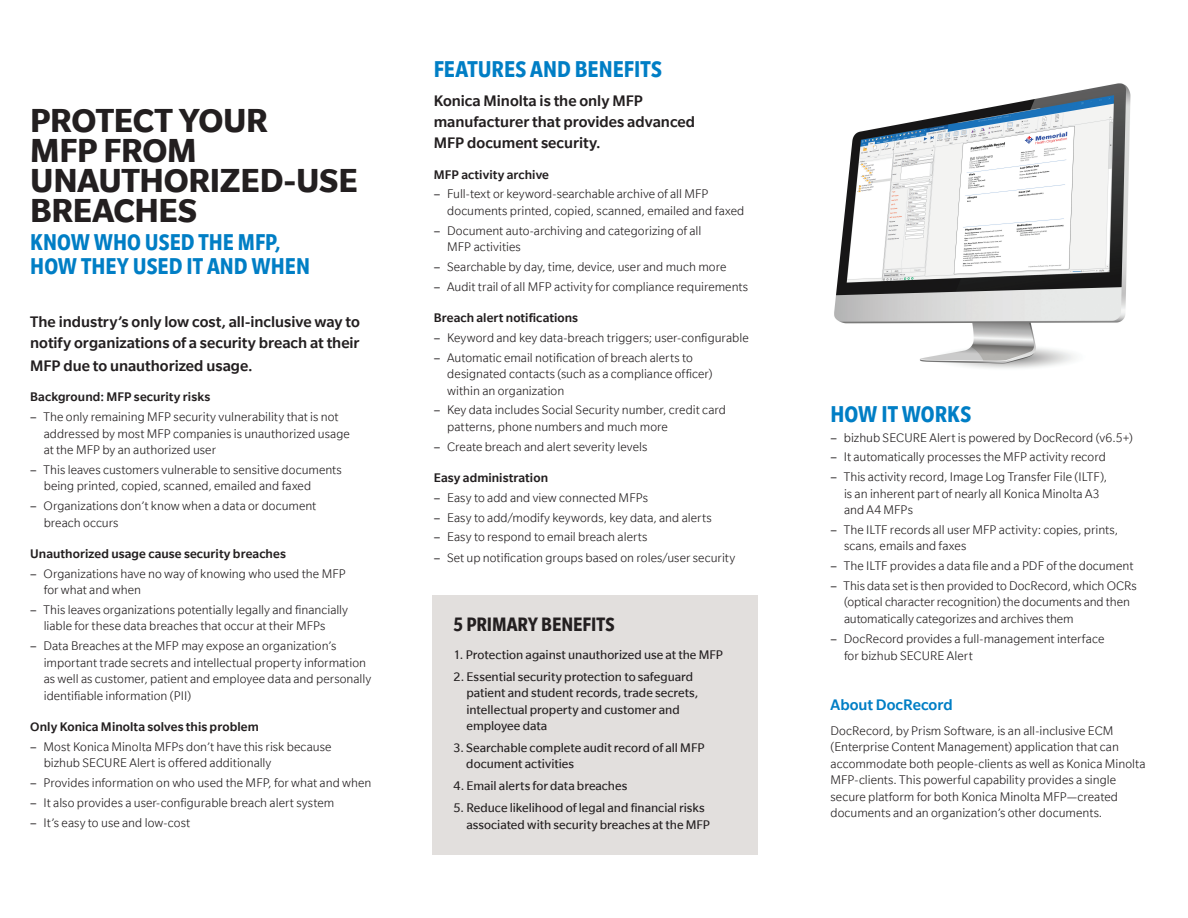
<style>
.page{position:relative;width:1188px;height:918px;background:#fff}
.page>*{position:absolute;margin:0;border:0;box-sizing:border-box;transform-origin:0 0}
.t1{font:700 36px/30px "Slate";letter-spacing:-.01em;color:#231f20}
.t2{font:700 condensed 24.75px/24px "Slate";color:#007ec5}
.t3{font:700 condensed 21px "Slate";color:#231f20}
.t4{font:500 16.5px/21px "Slate";color:#231f20}
.t5{font:500 16.5px "Slate";color:#007ec5}
.t6{font:300 13.5px/16.5px "Slate";color:#231f20}
.t7{font:13.5px/16.5px "Slate";color:#231f20}
.t8{font:500 13.5px "Slate";letter-spacing:.005em;color:#231f20}
.s1{font-weight:400}
</style>
<div class="page">
<img style="left:834px;top:83px;width:297px;height:286px">
<div style="left:432px;top:595px;width:325px;height:259px;background:#e2dfdd"></div>
<h1 class="t1" style="left:30px;top:105px;width:329px">PROTECT YOUR<br>MFP FROM<br>UNAUTHORIZED-USE<br>BREACHES</h1>
<h2 class="t2" style="left:30px;top:230px;width:281px">KNOW WHO USED THE MFP,<br>HOW THEY USED IT AND WHEN</h2>
<p class="t4" style="left:30px;top:311px;width:331px">The industry’s only low cost, all-inclusive way to notify organizations of a security breach at their</p>
<p class="t4" style="left:30px;top:355px;width:224px">MFP due to unauthorized usage.</p>
<p class="t8" style="left:30px;top:390px;width:182px">Background: MFP security risks</p>
<p class="t6" style="left:44px;top:408px;width:308px;text-indent:-14px"><span class="s1">–</span> The only remaining MFP security vulnerability that is not addressed by most MFP companies is unauthorized usage at the MFP by an authorized user</p>
<p class="t6" style="left:44px;top:461px;width:300px;text-indent:-14px"><span class="s1">–</span> This leaves customers vulnerable to sensitive documents being printed, copied, scanned, emailed and faxed</p>
<p class="t6" style="left:44px;top:497px;width:274px;line-height:17.2px;text-indent:-14px"><span class="s1">–</span> Organizations don’t know when a data or document breach occurs</p>
<p class="t8" style="left:30px;top:547px;width:257px">Unauthorized usage cause security breaches</p>
<p class="t6" style="left:44px;top:565px;width:303px;text-indent:-14px"><span class="s1">–</span> Organizations have no way of knowing who used the MFP for what and when</p>
<p class="t6" style="left:44px;top:601px;width:306px;text-indent:-14px"><span class="s1">–</span> This leaves organizations potentially legally and financially liable for these data breaches that occur at their MFPs</p>
<p class="t6" style="left:44px;top:637px;width:329px;text-indent:-14px"><span class="s1">–</span> Data Breaches at the MFP may expose an organization’s important trade secrets and intellectual property information as well as customer, patient and employee data and personally identifiable information (PII)</p>
<p class="t8" style="left:30px;top:720px;width:230px">Only Konica Minolta solves this problem</p>
<p class="t6" style="left:44px;top:738px;width:289px;text-indent:-14px"><span class="s1">–</span> Most Konica Minolta MFPs don’t have this risk because bizhub SECURE Alert is offered additionally</p>
<p class="t6" style="left:30px;top:775px;width:343px"><span class="s1">–</span> Provides information on who used the MFP, for what and when</p>
<p class="t6" style="left:30px;top:794px;width:306px"><span class="s1">–</span> It also provides a user-configurable breach alert system</p>
<p class="t6" style="left:30px;top:815px;width:162px"><span class="s1">–</span> It’s easy to use and low-cost</p>
<h2 class="t2" style="left:434px;top:57px;width:230px">FEATURES AND BENEFITS</h2>
<p class="t4" style="left:434px;top:90px;width:263px">Konica Minolta is the only MFP manufacturer that provides advanced<br>MFP document security.</p>
<p class="t8" style="left:434px;top:167px;width:117px">MFP activity archive</p>
<p class="t6" style="left:447px;top:186px;width:299px;text-indent:-14px"><span class="s1">–</span> Full-text or keyword-searchable archive of all MFP documents printed, copied, scanned, emailed and faxed</p>
<p class="t6" style="left:447px;top:222px;width:256px;text-indent:-14px"><span class="s1">–</span> Document auto-archiving and categorizing of all<br>MFP activities</p>
<p class="t6" style="left:434px;top:258px;width:294px"><span class="s1">–</span> Searchable by day, time, device, user and much more</p>
<p class="t6" style="left:434px;top:279px;width:316px"><span class="s1">–</span> Audit trail of all MFP activity for compliance requirements</p>
<p class="t8" style="left:434px;top:311px;width:146px">Breach alert notifications</p>
<p class="t6" style="left:434px;top:329px;width:316px"><span class="s1">–</span> Keyword and key data-breach triggers; user-configurable</p>
<p class="t6" style="left:447px;top:349px;width:267px;text-indent:-14px"><span class="s1">–</span> Automatic email notification of breach alerts to designated contacts (such as a compliance officer) within an organization</p>
<p class="t6" style="left:447px;top:402px;width:280px;text-indent:-14px"><span class="s1">–</span> Key data includes Social Security number, credit card patterns, phone numbers and much more</p>
<p class="t6" style="left:434px;top:439px;width:215px"><span class="s1">–</span> Create breach and alert severity levels</p>
<p class="t8" style="left:434px;top:471px;width:116px">Easy administration</p>
<p class="t6" style="left:434px;top:489px;width:216px"><span class="s1">–</span> Easy to add and view connected MFPs</p>
<p class="t6" style="left:434px;top:509px;width:279px"><span class="s1">–</span> Easy to add/modify keywords, key data, and alerts</p>
<p class="t6" style="left:434px;top:529px;width:215px"><span class="s1">–</span> Easy to respond to email breach alerts</p>
<p class="t6" style="left:434px;top:549px;width:303px"><span class="s1">–</span> Set up notification groups based on roles/user security</p>
<h3 class="t3" style="left:454px;top:614px;width:162px">5 PRIMARY BENEFITS</h3>
<p class="t7" style="left:454px;top:646px;width:271px">1. Protection against unauthorized use at the MFP</p>
<p class="t7" style="left:466px;top:668px;width:233px;text-indent:-13px">2. Essential security protection to safeguard patient and student records, trade secrets, intellectual property and customer and employee data</p>
<p class="t7" style="left:466px;top:739px;width:240px;text-indent:-13px">3. Searchable complete audit record of all MFP document activities</p>
<p class="t7" style="left:454px;top:778px;width:175px">4. Email alerts for data breaches</p>
<p class="t7" style="left:466px;top:800px;width:245px;text-indent:-13px">5. Reduce likelihood of legal and financial risks associated with security breaches at the MFP</p>
<h2 class="t2" style="left:831px;top:402px;width:142px">HOW IT WORKS</h2>
<p class="t6" style="left:831px;top:429px;width:304px"><span class="s1">–</span> bizhub SECURE Alert is powered by DocRecord (v6.5+)</p>
<p class="t6" style="left:831px;top:449px;width:277px"><span class="s1">–</span> It automatically processes the MFP activity record</p>
<p class="t6" style="left:844px;top:469px;width:265px;text-indent:-14px"><span class="s1">–</span> This activity record, Image Log Transfer File (ILTF), is an inherent part of nearly all Konica Minolta A3 and A4 MFPs</p>
<p class="t6" style="left:844px;top:521px;width:276px;text-indent:-14px"><span class="s1">–</span> The ILTF records all user MFP activity: copies, prints, scans, emails and faxes</p>
<p class="t6" style="left:831px;top:558px;width:304px"><span class="s1">–</span> The ILTF provides a data file and a PDF of the document</p>
<p class="t6" style="left:844px;top:577px;width:294px;text-indent:-14px"><span class="s1">–</span> This data set is then provided to DocRecord, which OCRs (optical character recognition) the documents and then automatically categorizes and archives them</p>
<p class="t6" style="left:844px;top:630px;width:262px;line-height:17.2px;text-indent:-14px"><span class="s1">–</span> DocRecord provides a full-management interface for bizhub SECURE Alert</p>
<p class="t5" style="left:831px;top:696px;width:124px">About DocRecord</p>
<p class="t6" style="left:831px;top:722px;width:316px">DocRecord, by Prism Software, is an all-inclusive ECM (Enterprise Content Management) application that can accommodate both people-clients as well as Konica Minolta MFP-clients. This powerful capability provides a single secure platform for both Konica Minolta MFP—created documents and an organization’s other documents.</p>
</div>
